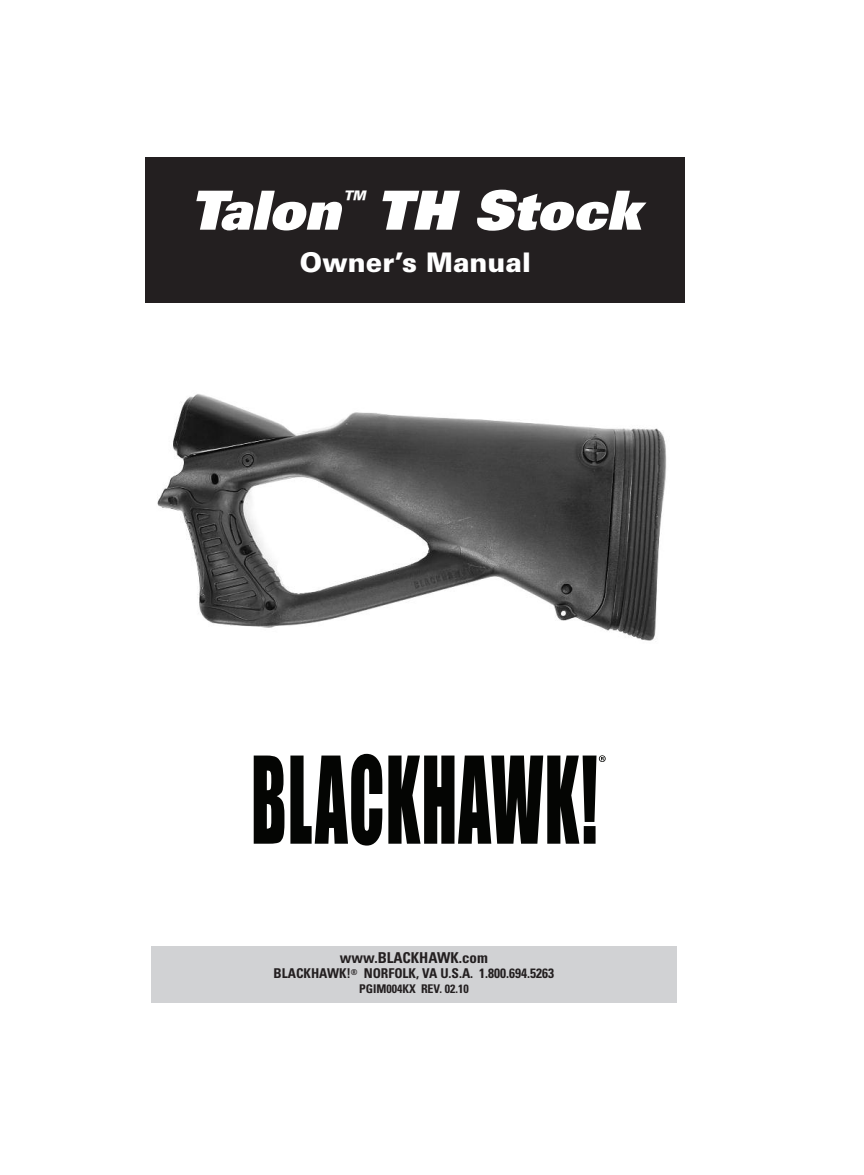
<style>
.page{position:relative;width:864px;height:1175px;background:#fff}
.page>*{position:absolute;margin:0;border:0;box-sizing:border-box;transform-origin:0 0}
.t1{font:italic 900 54px "Univers";letter-spacing:.005em;color:#fff}
.t2{font:900 27px "Univers";color:#fff}
.t3{font:italic 900 27px "Univers";color:#fff}
.t4{font:700 condensed 15px "Univers";color:#231f20}
.t5{font:700 condensed 13.5px "Univers";color:#231f20}
.t6{font:700 condensed 12px "Univers";color:#231f20}
</style>
<div class="page">
<img style="left:157px;top:394px;width:510px;height:247px">
<div style="left:151px;top:946px;width:526px;height:56px;background:#d1d2d4"></div>
<div style="left:146px;top:157px;width:540px;height:146px;background:#231f20"></div>
<svg style="left:254px;top:755px;width:30px;height:88px;background:#232422"></svg>
<svg style="left:290px;top:754px;width:92px;height:91px"></svg>
<svg style="left:388px;top:755px;width:218px;height:88px"></svg>
<h1 class="t1" style="left:190px;top:191px;width:452px">Talon TH Stock</h1>
<h2 class="t2" style="left:300px;top:253px;width:233px">Owner’s Manual</h2>
<h2 class="t3" style="left:340px;top:191px;width:27px">™</h2>
<p class="t4" style="left:340px;top:952px;width:149px">www.BLACKHAWK.com</p>
<p class="t5" style="left:274px;top:968px;width:282px">BLACKHAWK!<sup>®</sup> NORFOLK, VA U.S.A. 1.800.694.5263</p>
<p class="t6" style="left:359px;top:984px;width:111px">PGIM004KX REV. 02.10</p>
</div>
